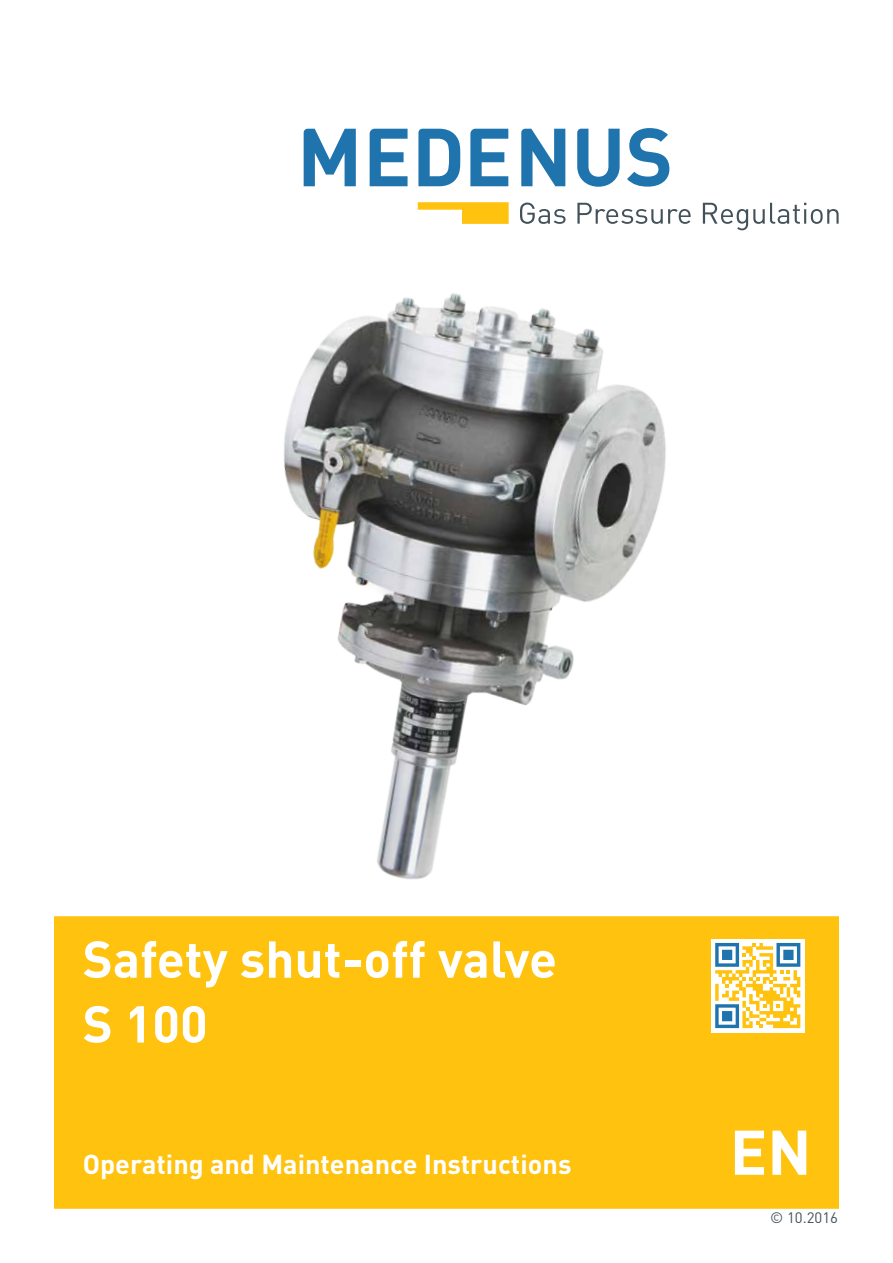
<style>
.page{position:relative;width:893px;height:1263px;background:#fff}
.page>*{position:absolute;margin:0;border:0;box-sizing:border-box;transform-origin:0 0}
.t1{font:700 51px/64.8px "DIN Pro";color:#fff}
.t2{font:700 27px "DIN Pro";color:#fff}
.t3{font:15px "DIN Pro";color:#43525a}
</style>
<div class="page">
<svg style="left:627px;top:128px;width:42px;height:59px"></svg>
<svg style="left:370px;top:129px;width:38px;height:57px"></svg>
<svg style="left:470px;top:129px;width:38px;height:57px"></svg>
<svg style="left:304px;top:129px;width:52px;height:57px"></svg>
<svg style="left:418px;top:129px;width:43px;height:57px"></svg>
<svg style="left:521px;top:129px;width:44px;height:57px"></svg>
<svg style="left:577px;top:129px;width:43px;height:58px"></svg>
<svg style="left:418px;top:202px;width:91px;height:22px"></svg>
<svg style="left:520px;top:203px;width:46px;height:21px"></svg>
<svg style="left:577px;top:203px;width:114px;height:21px"></svg>
<svg style="left:703px;top:203px;width:136px;height:27px"></svg>
<img style="left:284px;top:293px;width:382px;height:586px">
<div style="left:54px;top:916px;width:785px;height:293px;background:#ffc20e"></div>
<div style="left:711px;top:939px;width:93px;height:93px;background:#fff"></div>
<svg style="left:715px;top:943px;width:85px;height:85px"></svg>
<h1 class="t1" style="left:83px;top:921px;width:476px">Safety shut-off valve<br>S 100</h1>
<p class="t2" style="left:83px;top:1142px;width:490px">Operating and Maintenance Instructions</p>
<p class="t3" style="left:770px;top:1206px;width:69px">© 10.2016</p>
</div>
